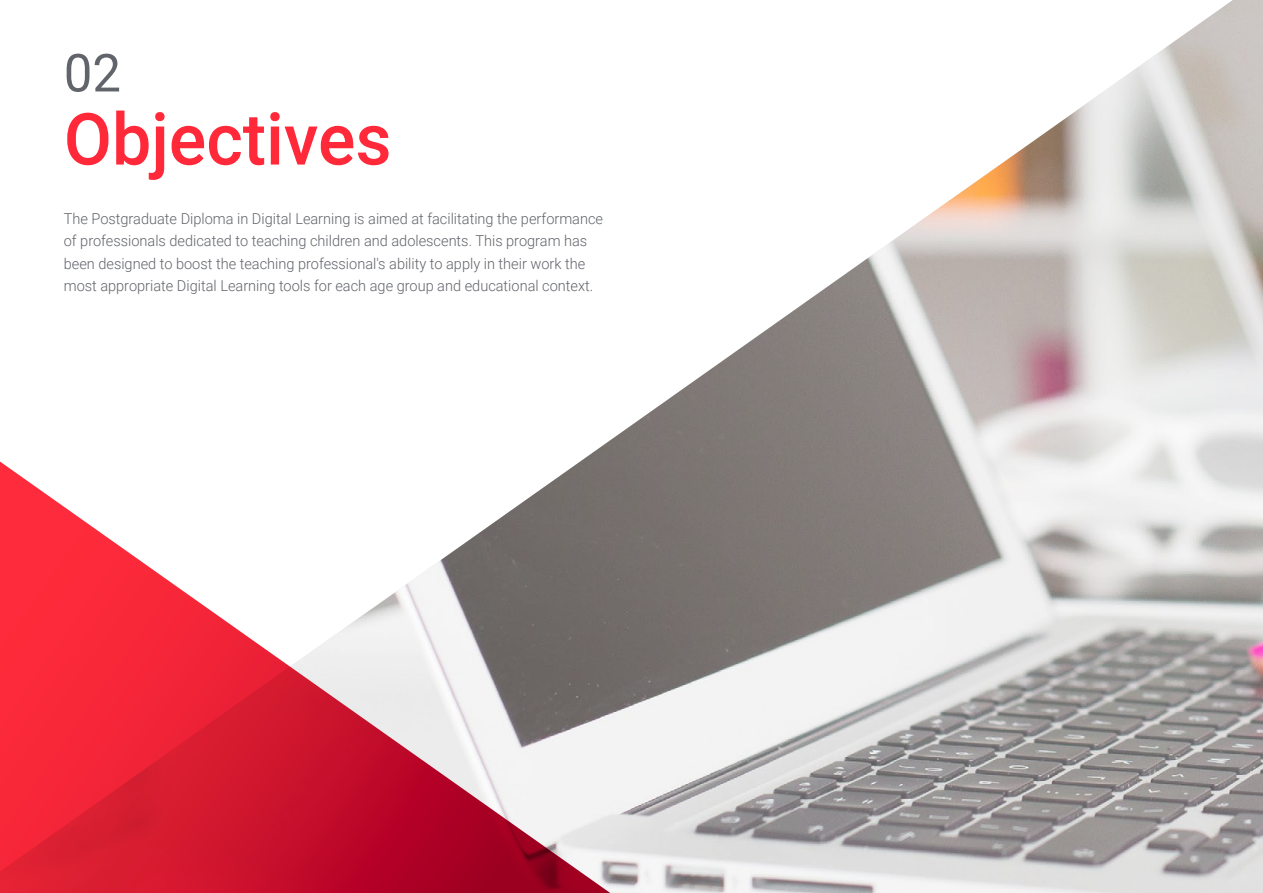
<style>
.page{position:relative;width:1263px;height:893px;background:#fff}
.page>*{position:absolute;margin:0;border:0;box-sizing:border-box;transform-origin:0 0}
.t1{font:500 72px "Roboto";color:#ff293a}
.t2{font:52.5px "Roboto";color:#61646a}
.t3{font:300 15px/22.5px "Roboto";color:#61646a}
</style>
<div class="page">
<img style="left:602px;top:0;width:661px;height:893px">
<svg style="left:0;top:446px;width:640px;height:447px"></svg>
<h2 class="t2" style="left:64px;top:36px;width:59px">02</h2>
<h1 class="t1" style="left:64px;top:89px;width:329px">Objectives</h1>
<p class="t3" style="left:64px;top:207px;width:541px">The Postgraduate Diploma in Digital Learning is aimed at facilitating the performance of professionals dedicated to teaching children and adolescents. This program has been designed to boost the teaching professional's ability to apply in their work the most appropriate Digital Learning tools for each age group and educational context.</p>
</div>
